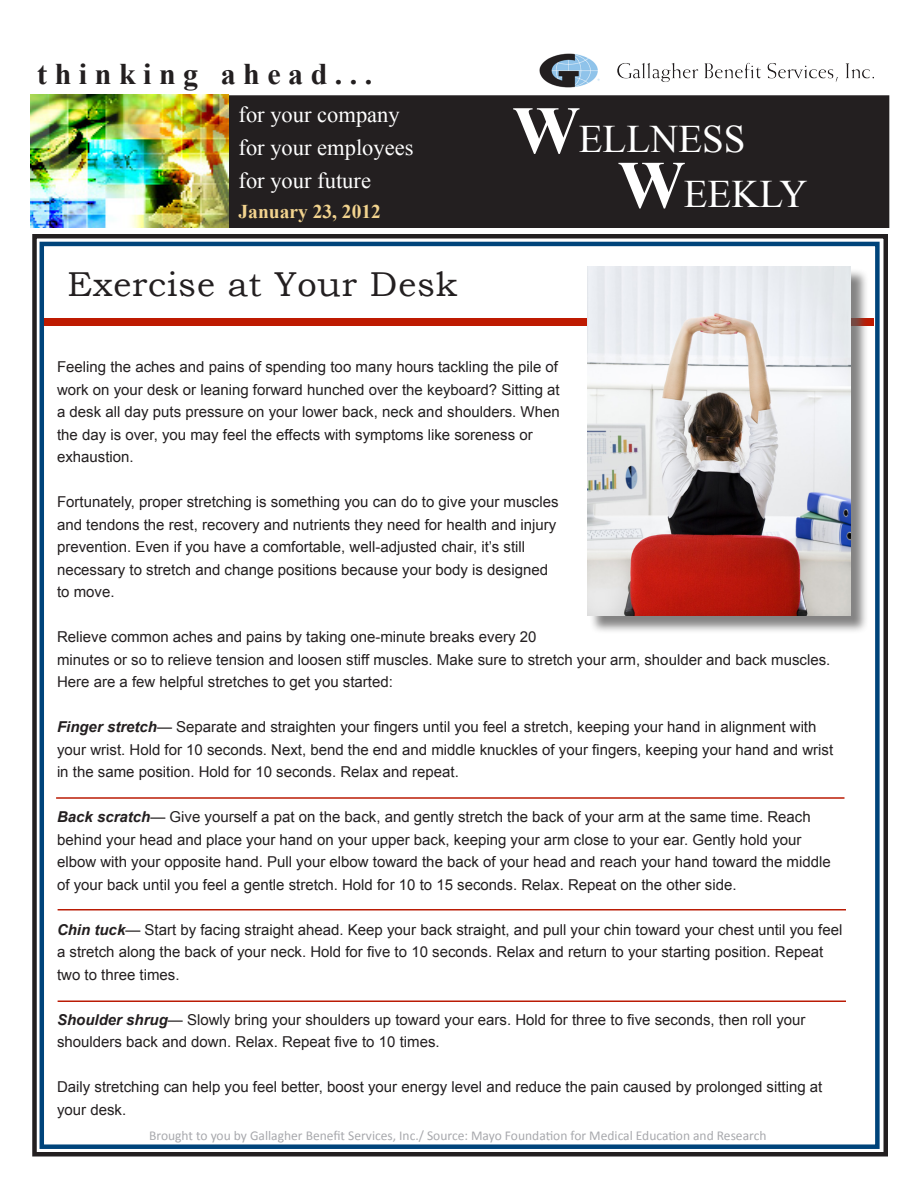
<style>
.page{position:relative;width:918px;height:1188px;background:#fff}
.page>*{position:absolute;margin:0;border:0;box-sizing:border-box;transform-origin:0 0}
.t1{font:700 67.5px "Times New Roman";color:#fff}
.t2{font:39px "Times New Roman";color:#fff}
.t3{font:34.5px "Bookman Old Style";letter-spacing:.025em;color:#231f20}
.t4{font:700 30px "Times New Roman";color:#231f20}
.t5{font:22.5px "Times New Roman";color:#fff}
.t6{font:700 19.5px "Times New Roman";color:#f2d38e}
.t7{font:15px/22.5px "Arial";color:#231f20}
.t8{font:13.5px "Calibri";color:#a8a9ad}
.s1{font-weight:700;font-style:italic}
</style>
<div class="page">
<div style="left:228px;top:96px;width:661px;height:131px;background:#231f20"></div>
<div style="left:228px;top:95px;width:661px;height:133px;border:2px solid #231f20"></div>
<img style="left:31px;top:95px;width:197px;height:133px">
<img style="left:539px;top:53px;width:335px;height:35px">
<div style="left:44px;top:318px;width:830px;height:8px;background:#be1a01"></div>
<div style="left:590px;top:268px;width:279px;height:366px;background:#5b5a5a;opacity:.75"></div>
<img style="left:587px;top:266px;width:264px;height:349px">
<hr style="left:56px;top:797px;width:788px;height:2px;background:#ba1b05">
<hr style="left:58px;top:909px;width:788px;height:1px;background:#ba1b05">
<hr style="left:58px;top:1000px;width:788px;height:2px;background:#ba1b05">
<div style="left:32px;top:234px;width:856px;height:922px;border:4px solid #231f20"></div>
<div style="left:40px;top:242px;width:840px;height:907px;border:4px solid #00447b"></div>
<p class="t4" style="left:37px;top:53px;width:337px">t h i n k i n g a h e a d . . .</p>
<p class="t5" style="left:239px;top:100px;width:163px">for your company</p>
<p class="t5" style="left:239px;top:132px;width:176px">for your employees</p>
<p class="t5" style="left:239px;top:165px;width:134px">for your future</p>
<p class="t6" style="left:238px;top:198px;width:144px">January 23, 2012</p>
<p class="t3" style="left:68px;top:262px;width:391px">Exercise at Your Desk</p>
<p class="t1" style="left:513px;top:84px;width:69px">W</p>
<p class="t2" style="left:579px;top:112px;width:168px">ELLNESS</p>
<p class="t1" style="left:618px;top:138px;width:69px">W</p>
<p class="t2" style="left:684px;top:167px;width:125px">EEKLY</p>
<p class="t7" style="left:57px;top:356px;width:504px">Feeling the aches and pains of spending too many hours tackling the pile of work on your desk or leaning forward hunched over the keyboard? Sitting at a desk all day puts pressure on your lower back, neck and shoulders. When the day is over, you may feel the effects with symptoms like soreness or exhaustion.</p>
<p class="t7" style="left:57px;top:491px;width:503px">Fortunately, proper stretching is something you can do to give your muscles and tendons the rest, recovery and nutrients they need for health and injury prevention. Even if you have a comfortable, well-adjusted chair, it’s still necessary to stretch and change positions because your body is designed to move.</p>
<p class="t7" style="left:57px;top:626px;width:775px">Relieve common aches and pains by taking one-minute breaks every 20<br>minutes or so to relieve tension and loosen stiff muscles. Make sure to stretch your arm, shoulder and back muscles.<br>Here are a few helpful stretches to get you started:</p>
<p class="t7" style="left:57px;top:716px;width:778px"><span class="s1">Finger stretch</span>— Separate and straighten your fingers until you feel a stretch, keeping your hand in alignment with your wrist. Hold for 10 seconds. Next, bend the end and middle knuckles of your fingers, keeping your hand and wrist in the same position. Hold for 10 seconds. Relax and repeat.</p>
<p class="t7" style="left:57px;top:806px;width:775px"><span class="s1">Back scratch</span>— Give yourself a pat on the back, and gently stretch the back of your arm at the same time. Reach behind your head and place your hand on your upper back, keeping your arm close to your ear. Gently hold your elbow with your opposite hand. Pull your elbow toward the back of your head and reach your hand toward the middle of your back until you feel a gentle stretch. Hold for 10 to 15 seconds. Relax. Repeat on the other side.</p>
<p class="t7" style="left:57px;top:919px;width:787px"><span class="s1">Chin tuck</span>— Start by facing straight ahead. Keep your back straight, and pull your chin toward your chest until you feel a stretch along the back of your neck. Hold for five to 10 seconds. Relax and return to your starting position. Repeat two to three times.</p>
<p class="t7" style="left:57px;top:1009px;width:750px"><span class="s1">Shoulder shrug</span>— Slowly bring your shoulders up toward your ears. Hold for three to five seconds, then roll your shoulders back and down. Relax. Repeat five to 10 times.</p>
<p class="t7" style="left:57px;top:1076px;width:767px">Daily stretching can help you feel better, boost your energy level and reduce the pain caused by prolonged sitting at your desk.</p>
<p class="t8" style="left:149px;top:1127px;width:619px">Brought to you by Gallagher Benefit Services, Inc./ Source: Mayo Foundation for Medical Education and Research</p>
</div>
